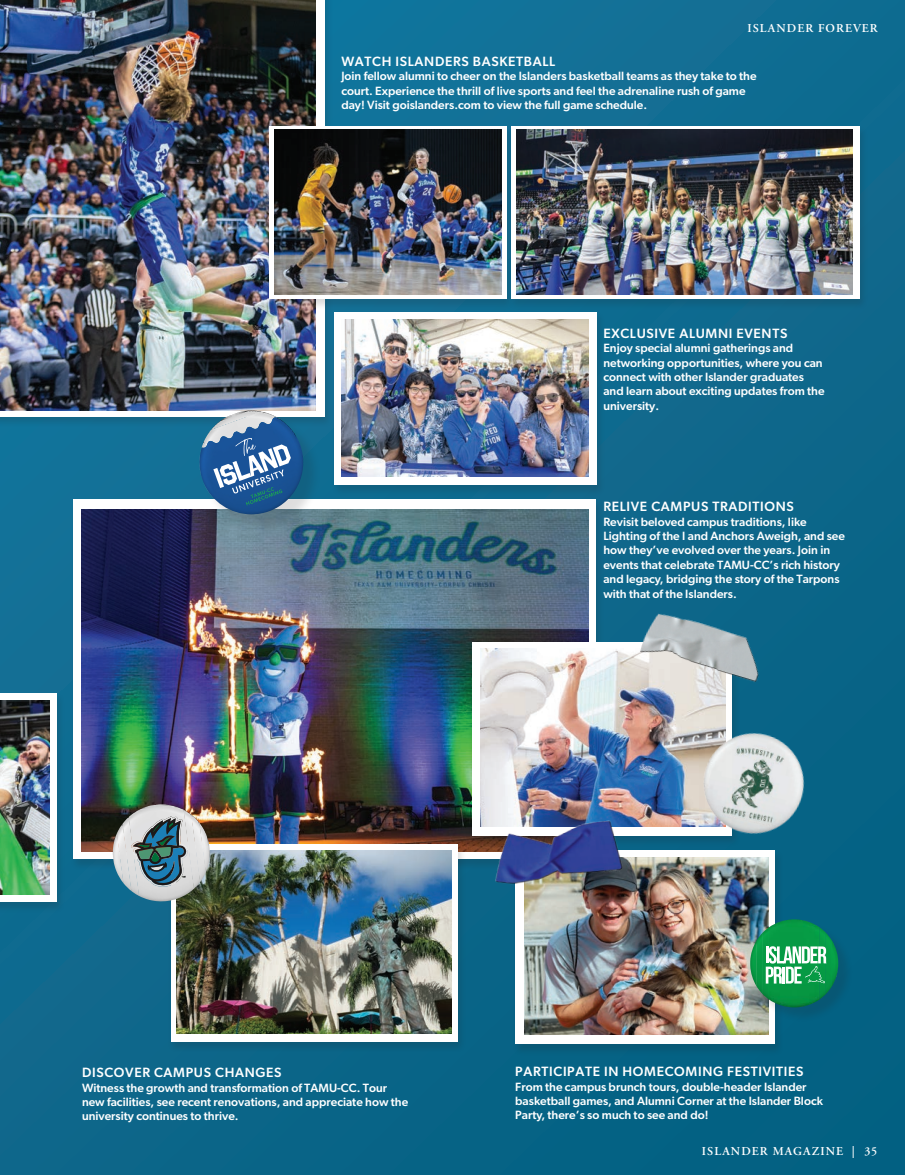
<style>
.page{position:relative;width:905px;height:1175px;background:#fff}
.page>*{position:absolute;margin:0;border:0;box-sizing:border-box;transform-origin:0 0}
._2024_Subhead_Intro_Wht{font:500 13.5px "Gibson";letter-spacing:.05em;color:#fff}
.Caption_wht{font:500 12px/14.4px "Gibson";color:#fff}
.Folio{font:600 12px "Adobe Garamond Pro";letter-spacing:.09em;color:#fff}
.Pg{font:600 12px "Adobe Garamond Pro";color:#fff}
</style>
<div class="page">
<div style="left:0;top:0;width:904px;height:1174px;background:linear-gradient(to right,#0f6b8f,#0a668a)"></div>
<div style="left:73px;top:499px;width:522px;height:360px;background:#fff"></div>
<img style="left:82px;top:509px;width:506px;height:343px">
<div style="left:0;top:0;width:333px;height:427px;background:#231f20;opacity:.16"></div>
<svg style="left:0;top:0;width:325px;height:416px"></svg>
<img style="left:0;top:0;width:315px;height:410px">
<div style="left:265px;top:125px;width:249px;height:185px;background:#231f20;opacity:.16"></div>
<div style="left:269px;top:126px;width:237px;height:173px;background:#fff"></div>
<div style="left:507px;top:125px;width:360px;height:185px;background:#106487"></div>
<svg style="left:511px;top:126px;width:348px;height:173px;fill:#fff"></svg>
<div style="left:0;top:692px;width:65px;height:220px;background:#231f20;opacity:.16"></div>
<div style="left:0;top:693px;width:56px;height:208px;background:#fff"></div>
<div style="left:331px;top:311px;width:274px;height:185px;background:#231f20;opacity:.16"></div>
<div style="left:334px;top:312px;width:262px;height:172px;background:#fff"></div>
<div style="left:167px;top:843px;width:299px;height:209px;background:#231f20;opacity:.16"></div>
<div style="left:171px;top:844px;width:286px;height:197px;background:#fff"></div>
<img style="left:176px;top:851px;width:275px;height:183px">
<img style="left:0;top:700px;width:50px;height:194px">
<img style="left:274px;top:129px;width:227px;height:165px">
<div style="left:468px;top:641px;width:272px;height:206px;background:#231f20;opacity:.16"></div>
<div style="left:472px;top:642px;width:260px;height:193px;background:#fff"></div>
<img style="left:481px;top:648px;width:244px;height:178px">
<img style="left:628px;top:605px;width:147px;height:87px">
<img style="left:341px;top:320px;width:247px;height:156px">
<img style="left:517px;top:129px;width:335px;height:165px">
<div style="left:512px;top:849px;width:271px;height:206px;background:#085c7b"></div>
<div style="left:515px;top:850px;width:260px;height:194px;background:#fff"></div>
<img style="left:524px;top:857px;width:244px;height:177px">
<img style="left:457px;top:801px;width:201px;height:90px">
<div style="left:202px;top:413px;width:119px;height:120px;background:#231f20;opacity:.15"></div>
<img style="left:241px;top:514px;width:28px;height:1px">
<img style="left:204px;top:411px;width:76px;height:6px">
<img style="left:211px;top:410px;width:50px;height:7px">
<img style="left:199px;top:417px;width:104px;height:97px">
<svg style="left:213px;top:419px;width:97px;height:94px"></svg>
<div style="left:752px;top:921px;width:101px;height:101px;background:#231f20;opacity:.15"></div>
<img style="left:769px;top:1001px;width:50px;height:6px">
<img style="left:750px;top:940px;width:2px;height:46px">
<img style="left:836px;top:940px;width:2px;height:46px">
<svg style="left:752px;top:919px;width:84px;height:82px"></svg>
<img style="left:690px;top:722px;width:124px;height:127px">
<img style="left:128px;top:804px;width:66px;height:97px">
<img style="left:122px;top:817px;width:17px;height:79px">
<img style="left:183px;top:809px;width:17px;height:80px">
<img style="left:117px;top:823px;width:14px;height:68px">
<img style="left:191px;top:814px;width:15px;height:68px">
<img style="left:113px;top:833px;width:11px;height:50px">
<img style="left:199px;top:822px;width:11px;height:50px">
<img style="left:131px;top:816px;width:57px;height:71px">
<img style="left:133px;top:818px;width:53px;height:67px">
<img style="left:147px;top:862px;width:20px;height:10px">
<p class="Folio" style="left:747px;top:22px;width:132px">ISLANDER FOREVER</p>
<p class="_2024_Subhead_Intro_Wht" style="left:341px;top:53px;width:215px">WATCH ISLANDERS BASKETBALL</p>
<p class="Caption_wht" style="left:341px;top:69px;width:417px">Join fellow alumni to cheer on the Islanders basketball teams as they take to the court. Experience the thrill of live sports and feel the adrenaline rush of game day! Visit goislanders.com to view the full game schedule.</p>
<p class="_2024_Subhead_Intro_Wht" style="left:603px;top:325px;width:185px">EXCLUSIVE ALUMNI EVENTS</p>
<p class="Caption_wht" style="left:603px;top:340px;width:223px">Enjoy special alumni gatherings and networking opportunities, where you can connect with other Islander graduates and learn about exciting updates from the university.</p>
<p class="_2024_Subhead_Intro_Wht" style="left:603px;top:498px;width:192px">RELIVE CAMPUS TRADITIONS</p>
<p class="Caption_wht" style="left:603px;top:514px;width:243px">Revisit beloved campus traditions, like Lighting of the I and Anchors Aweigh, and see how they’ve evolved over the years. Join in events that celebrate TAMU-CC’s rich history and legacy, bridging the story of the Tarpons with that of the Islanders.</p>
<p class="_2024_Subhead_Intro_Wht" style="left:82px;top:1064px;width:201px">DISCOVER CAMPUS CHANGES</p>
<p class="Caption_wht" style="left:82px;top:1080px;width:328px">Witness the growth and transformation of TAMU-CC. Tour new facilities, see recent renovations, and appreciate how the university continues to thrive.</p>
<p class="_2024_Subhead_Intro_Wht" style="left:515px;top:1063px;width:290px">PARTICIPATE IN HOMECOMING FESTIVITIES</p>
<p class="Caption_wht" style="left:515px;top:1079px;width:309px">From the campus brunch tours, double-header Islander basketball games, and Alumni Corner at the Islander Block<br>Party, there’s so much to see and do!</p>
<p class="Folio" style="left:702px;top:1144px;width:154px">ISLANDER MAGAZINE |</p>
<p class="Pg" style="left:864px;top:1144px;width:14px">35</p>
</div>
